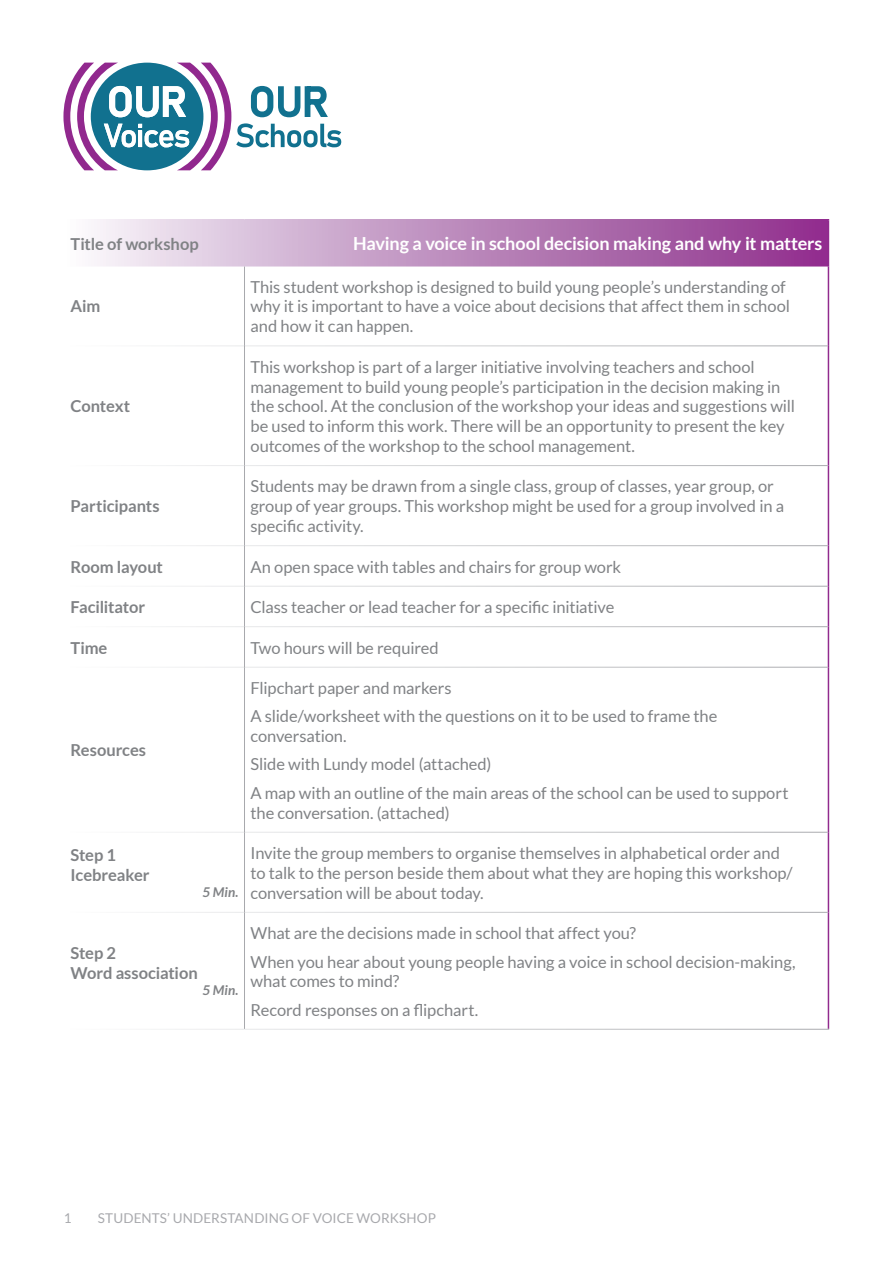
<style>
.page{position:relative;width:893px;height:1263px;background:#fff}
.page>*{position:absolute;margin:0;border:0;box-sizing:border-box;transform-origin:0 0}
.t1{font:700 18px "Lato";letter-spacing:-.01em;color:#fff}
.t2{font:16.5px/19.8px "Lato";letter-spacing:-.005em;color:#808285}
.t3{font:700 16.5px/19.8px "Lato";letter-spacing:-.005em;color:#808285}
.t4{font:13.5px "Lato";letter-spacing:.01em;color:#a8a9ad}
.t5{font:italic 700 13.5px "Lato";letter-spacing:.005em;color:#808285}
</style>
<div class="page">
<svg style="left:94px;top:220px;width:734px;height:46px;background:#be8cbe"></svg>
<hr style="left:244px;top:266px;width:1px;height:80px;background:#a8a9ad">
<hr style="left:244px;top:346px;width:1px;height:120px;background:#a8a9ad">
<hr style="left:244px;top:466px;width:1px;height:80px;background:#a8a9ad">
<hr style="left:244px;top:546px;width:1px;height:40px;background:#a8a9ad">
<hr style="left:244px;top:586px;width:1px;height:41px;background:#a8a9ad">
<hr style="left:244px;top:627px;width:1px;height:40px;background:#a8a9ad">
<hr style="left:244px;top:667px;width:1px;height:165px;background:#a8a9ad">
<hr style="left:244px;top:832px;width:1px;height:80px;background:#a8a9ad">
<hr style="left:244px;top:912px;width:1px;height:117px;background:#a8a9ad">
<svg style="left:63px;top:63px;width:278px;height:107px"></svg>
<p class="t3" style="left:71px;top:234px;width:130px">Title of workshop</p>
<p class="t1" style="left:353px;top:233px;width:471px">Having a voice in school decision making and why it matters</p>
<p class="t3" style="left:71px;top:296px;width:31px">Aim</p>
<p class="t3" style="left:71px;top:396px;width:61px">Context</p>
<p class="t3" style="left:71px;top:496px;width:91px">Participants</p>
<p class="t2" style="left:250px;top:277px;width:541px">This student workshop is designed to build young people’s understanding of why it is important to have a voice about decisions that affect them in school and how it can happen.</p>
<p class="t2" style="left:250px;top:357px;width:546px">This workshop is part of a larger initiative involving teachers and school management to build young people’s participation in the decision making in the school. At the conclusion of the workshop your ideas and suggestions will be used to inform this work. There will be an opportunity to present the key outcomes of the workshop to the school management.</p>
<p class="t2" style="left:250px;top:476px;width:535px">Students may be drawn from a single class, group of classes, year group, or group of year groups. This workshop might be used for a group involved in a specific activity.</p>
<p class="t3" style="left:71px;top:556px;width:94px">Room layout</p>
<p class="t2" style="left:250px;top:557px;width:372px">An open space with tables and chairs for group work</p>
<p class="t3" style="left:71px;top:597px;width:76px">Facilitator</p>
<p class="t2" style="left:250px;top:597px;width:365px">Class teacher or lead teacher for a specific initiative</p>
<p class="t3" style="left:71px;top:637px;width:38px">Time</p>
<p class="t2" style="left:250px;top:638px;width:190px">Two hours will be required</p>
<p class="t3" style="left:71px;top:740px;width:77px">Resources</p>
<p class="t3" style="left:71px;top:845px;width:81px">Step 1<br>Icebreaker</p>
<p class="t5" style="left:202px;top:884px;width:38px">5 Min.</p>
<p class="t3" style="left:71px;top:943px;width:129px">Step 2<br>Word association</p>
<p class="t5" style="left:202px;top:983px;width:38px">5 Min.</p>
<p class="t2" style="left:250px;top:674px;width:468px;line-height:28.3px">Flipchart paper and markers<br>A slide/worksheet with the questions on it to be used to frame the</p>
<p class="t2" style="left:250px;top:722px;width:539px;line-height:28.3px">conversation.<br>Slide with Lundy model (attached)<br>A map with an outline of the main areas of the school can be used to support</p>
<p class="t2" style="left:250px;top:802px;width:201px">the conversation. (attached)</p>
<p class="t2" style="left:250px;top:843px;width:544px">Invite the group members to organise themselves in alphabetical order and to talk to the person beside them about what they are hoping this workshop/ conversation will be about today.</p>
<p class="t2" style="left:250px;top:919px;width:546px;line-height:28.3px">What are the decisions made in school that affect you?<br>When you hear about young people having a voice in school decision-making,</p>
<p class="t2" style="left:250px;top:967px;width:229px;line-height:28.3px">what comes to mind?<br>Record responses on a flipchart.</p>
<p class="t4" style="left:64px;top:1211px;width:9px">1</p>
<p class="t4" style="left:98px;top:1211px;width:340px">STUDENTS’ UNDERSTANDING OF VOICE WORKSHOP</p>
</div>
